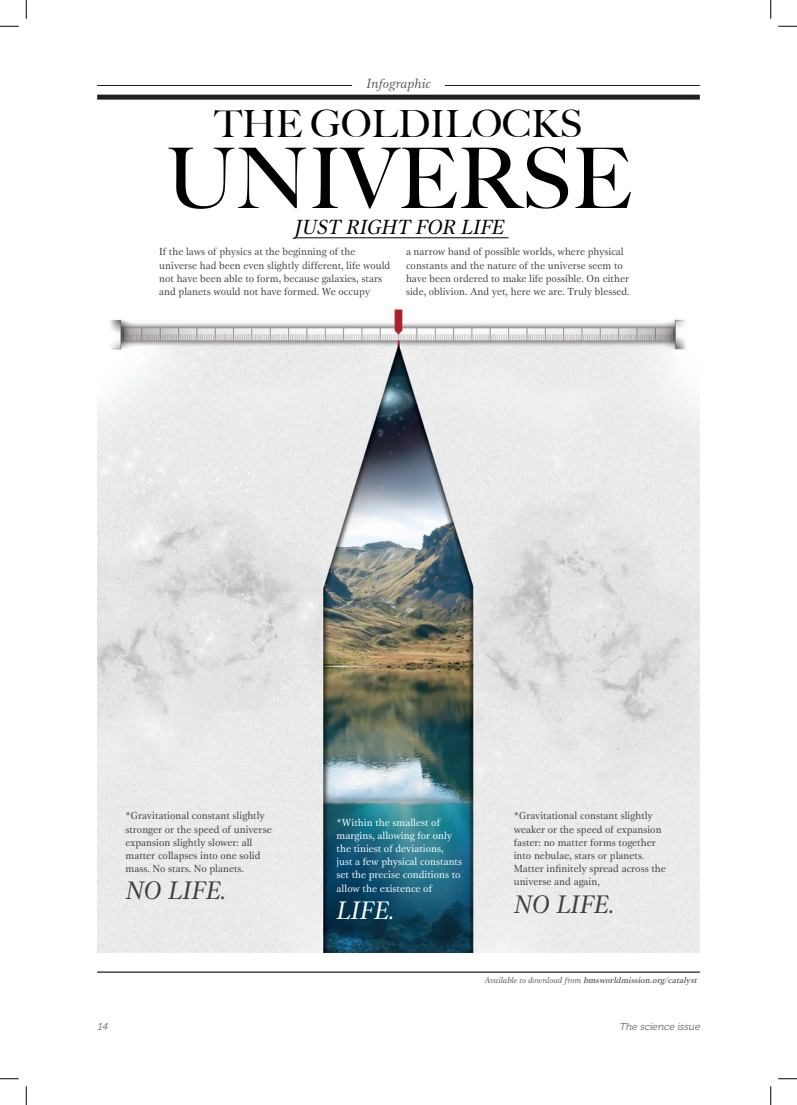
<style>
.page{position:relative;width:797px;height:1105px;background:#fff}
.page>*{position:absolute;margin:0;border:0;box-sizing:border-box;transform-origin:0 0}
.t1{font:500 83.75px "Big Caslon";color:#000}
.t2{font:500 37.5px "Big Caslon";color:#000}
.First_body{font:italic 26.25px "Gamma EF";color:#3e3e3f}
.First_body-2{font:italic 26.25px "Gamma EF";color:#fff}
.t3{font:italic 21.25px "Gamma EF";color:#000}
.t4{font:italic 13.75px "Gamma EF";color:#57585a}
.First_body-3{font:10.62px/13.1px "Gamma EF";color:#3e3e3f}
.First_body-4{font:10.62px/13.1px "Gamma EF";color:#fff}
.t5{font:italic 10px "Museo 300";color:#636366}
.First_body-5{font:italic 500 8.75px "Gamma EF";color:#57585a}
.s1{font-weight:400}
</style>
<div class="page">
<hr style="left:294px;top:238px;width:214px;height:1px;background:#000">
<hr style="left:97px;top:85px;width:255px;height:1px;background:#231f20">
<hr style="left:445px;top:85px;width:254px;height:1px;background:#231f20">
<img style="left:97px;top:308px;width:602px;height:645px">
<div style="left:97px;top:95px;width:602px;height:5px;background:#231f20"></div>
<hr style="left:97px;top:971px;width:602px;height:2px;background:#231f20">
<svg style="left:0;top:25px;width:19px;height:2px"></svg>
<svg style="left:778px;top:25px;width:19px;height:2px"></svg>
<svg style="left:0;top:1078px;width:19px;height:1px"></svg>
<svg style="left:778px;top:1078px;width:19px;height:1px"></svg>
<svg style="left:25px;top:0;width:2px;height:19px"></svg>
<svg style="left:25px;top:1086px;width:2px;height:19px"></svg>
<svg style="left:770px;top:0;width:1px;height:19px"></svg>
<svg style="left:770px;top:1086px;width:1px;height:19px"></svg>
<p class="t4" style="left:366px;top:75px;width:66px">Infographic</p>
<p class="t2" style="left:214px;top:102px;width:370px">THE GOLDILOCKS</p>
<p class="t1" style="left:165px;top:130px;width:467px">UNIVERSE</p>
<p class="t3" style="left:294px;top:214px;width:216px">JUST RIGHT FOR LIFE</p>
<p class="First_body-3" style="left:159px;top:245px;width:233px">If the laws of physics at the beginning of the universe had been even slightly different, life would not have been able to form, because galaxies, stars and planets would not have formed. We occupy</p>
<p class="First_body-3" style="left:406px;top:245px;width:225px">a narrow band of possible worlds, where physical constants and the nature of the universe seem to have been ordered to make life possible. On either side, oblivion. And yet, here we are. Truly blessed.</p>
<p class="First_body-3" style="left:125px;top:809px;width:148px">*Gravitational constant slightly stronger or the speed of universe expansion slightly slower: all matter collapses into one solid mass. No stars. No planets.</p>
<p class="First_body" style="left:125px;top:875px;width:103px">NO LIFE.</p>
<p class="First_body-4" style="left:336px;top:816px;width:127px">*Within the smallest of margins, allowing for only the tiniest of deviations, just a few physical constants set the precise conditions to allow the existence of</p>
<p class="First_body-2" style="left:336px;top:895px;width:60px">LIFE.</p>
<p class="First_body-3" style="left:513px;top:809px;width:154px">*Gravitational constant slightly weaker or the speed of expansion faster: no matter forms together into nebulae, stars or planets.<br>Matter infinitely spread across the universe and again,</p>
<p class="First_body" style="left:513px;top:888px;width:103px">NO LIFE.</p>
<p class="First_body-5" style="left:484px;top:974px;width:216px"><span class="s1">A v a i l a b l e t o d o w n l o a d fr o m</span> bmsworldmission.org/catalyst</p>
<p class="t5" style="left:97px;top:1021px;width:14px">14</p>
<p class="t5" style="left:619px;top:1021px;width:84px">The science issue</p>
</div>
